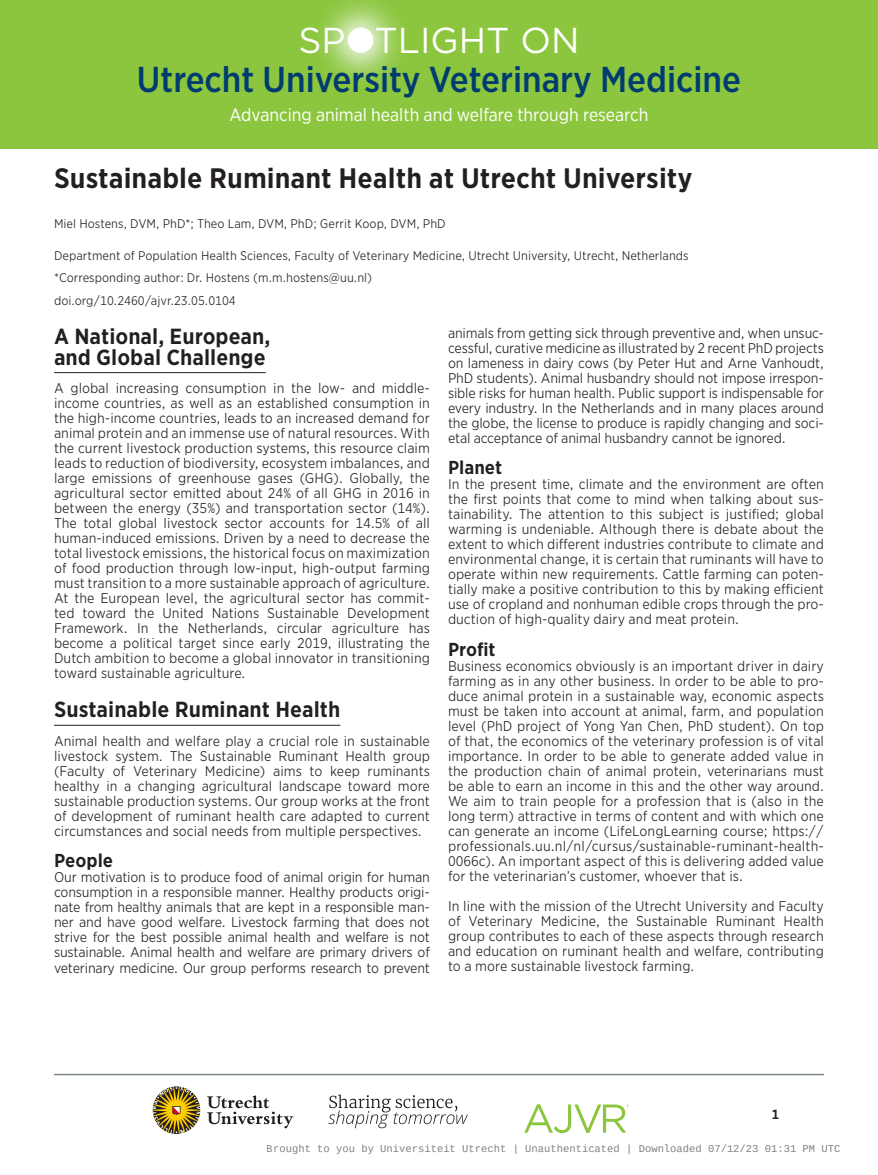
<style>
.page{position:relative;width:878px;height:1175px;background:#fff}
.page>*{position:absolute;margin:0;border:0;box-sizing:border-box;transform-origin:0 0}
.t1{font:500 36px "Gotham Narrow";color:#013c70}
.t2{font:36px "Gotham";color:#fff}
.t3{font:700 27px "Gotham Narrow Office";color:#231f20}
.t4{font:700 21px/21px "Gotham Narrow Office";color:#231f20}
.t5{font:18px "Gotham Narrow";color:#fff}
.t6{font:700 18px "Gotham Narrow Office";color:#231f20}
.t7{font:13.5px/15px "Gotham Narrow Office";color:#231f20;text-align:justify}
.t8{font:700 12.75px "Gotham Narrow Office";color:#231f20}
.t9{font:12px/22.5px "Gotham Narrow Office";color:#231f20}
.t10{font:10.5px "Liberation Mono";color:rgb(0 0 0/.5)}
</style>
<div class="page">
<div style="left:0;top:0;width:878px;height:148px;background:#8bc63e"></div>
<svg style="left:321px;top:0;width:79px;height:80px"></svg>
<div style="left:348px;top:27px;width:25px;height:26px;background:#fff;border-radius:50%"></div>
<svg style="left:524px;top:1104px;width:105px;height:29px"></svg>
<hr style="left:54px;top:1073px;width:770px;height:2px;background:#7b868c">
<svg style="left:153px;top:1086px;width:47px;height:48px"></svg>
<svg style="left:207px;top:1095px;width:86px;height:33px"></svg>
<svg style="left:328px;top:1094px;width:140px;height:34px"></svg>
<hr style="left:54px;top:372px;width:212px;height:1px;background:#231f20">
<hr style="left:54px;top:725px;width:286px;height:1px;background:#231f20">
<h1 class="t2" style="left:298px;top:17px;width:282px">SP TLIGHT ON</h1>
<h1 class="t1" style="left:137px;top:57px;width:605px">Utrecht University Veterinary Medicine</h1>
<h3 class="t5" style="left:229px;top:103px;width:420px">Advancing animal health and welfare through research</h3>
<h2 class="t3" style="left:54px;top:160px;width:640px">Sustainable Ruminant Health at Utrecht University</h2>
<p class="t9" style="left:54px;top:212px;width:393px">Miel Hostens, DVM, PhD*; Theo Lam, DVM, PhD; Gerrit Koop, DVM, PhD</p>
<p class="t9" style="left:54px;top:244px;width:636px">Department of Population Health Sciences, Faculty of Veterinary Medicine, Utrecht University, Utrecht, Netherlands *Corresponding author: Dr. Hostens (m.m.hostens@uu.nl)<br>doi.org/10.2460/ajvr.23.05.0104</p>
<h3 class="t4" style="left:54px;top:325px;width:218px">A National, European, and Global Challenge</h3>
<p class="t7" style="left:54px;top:380px;width:377px">A global increasing consumption in the low- and middle&shy;income countries, as well as an established consumption in the high-income countries, leads to an increased demand for animal protein and an immense use of natural resources. With the current livestock production systems, this resource claim leads to reduction of biodiversity, ecosystem imbalances, and large emissions of greenhouse gases (GHG). Globally, the agricultural sector emitted about 24% of all GHG in 2016 in between the energy (35%) and transportation sector (14%).<br>The total global livestock sector accounts for 14.5% of all human-induced emissions. Driven by a need to decrease the total livestock emissions, the historical focus on maximization of food production through low-input, high-output farming must transition to a more sustainable approach of agriculture.<br>At the European level, the agricultural sector has commit&shy;ted toward the United Nations Sustainable Development Framework. In the Netherlands, circular agriculture has become a political target since early 2019, illustrating the Dutch ambition to become a global innovator in transitioning toward sustainable agriculture.</p>
<h3 class="t4" style="left:54px;top:699px;width:288px">Sustainable Ruminant Health</h3>
<p class="t7" style="left:54px;top:733px;width:377px">Animal health and welfare play a crucial role in sustainable livestock system. The Sustainable Ruminant Health group (Faculty of Veterinary Medicine) aims to keep ruminants healthy in a changing agricultural landscape toward more sustainable production systems. Our group works at the front of development of ruminant health care adapted to current circumstances and social needs from multiple perspectives.</p>
<h3 class="t6" style="left:54px;top:849px;width:61px">People</h3>
<p class="t7" style="left:54px;top:869px;width:377px">Our motivation is to produce food of animal origin for human consumption in a responsible manner. Healthy products origi&shy;nate from healthy animals that are kept in a responsible man&shy;ner and have good welfare. Livestock farming that does not strive for the best possible animal health and welfare is not sustainable. Animal health and welfare are primary drivers of veterinary medicine. Our group performs research to prevent</p>
<p class="t7" style="left:448px;top:325px;width:377px">animals from getting sick through preventive and, when unsuc&shy;cessful, curative medicine as illustrated by 2 recent PhD projects on lameness in dairy cows (by Peter Hut and Arne Vanhoudt, PhD students). Animal husbandry should not impose irrespon&shy;sible risks for human health. Public support is indispensable for every industry. In the Netherlands and in many places around the globe, the license to produce is rapidly changing and soci&shy;etal acceptance of animal husbandry cannot be ignored.</p>
<h3 class="t6" style="left:448px;top:456px;width:56px">Planet</h3>
<p class="t7" style="left:448px;top:476px;width:377px">In the present time, climate and the environment are often the first points that come to mind when talking about sus&shy;tainability. The attention to this subject is justified; global warming is undeniable. Although there is debate about the extent to which different industries contribute to climate and environmental change, it is certain that ruminants will have to operate within new requirements. Cattle farming can poten&shy;tially make a positive contribution to this by making efficient use of cropland and nonhuman edible crops through the pro&shy;duction of high-quality dairy and meat protein.</p>
<h3 class="t6" style="left:448px;top:637px;width:49px">Profit</h3>
<p class="t7" style="left:448px;top:658px;width:377px">Business economics obviously is an important driver in dairy farming as in any other business. In order to be able to pro&shy;duce animal protein in a sustainable way, economic aspects must be taken into account at animal, farm, and population level (PhD project of Yong Yan Chen, PhD student). On top of that, the economics of the veterinary profession is of vital importance. In order to be able to generate added value in the production chain of animal protein, veterinarians must be able to earn an income in this and the other way around.<br>We aim to train people for a profession that is (also in the long term) attractive in terms of content and with which one can generate an income (LifeLongLearning course; https:// professionals.uu.nl/nl/cursus/sustainable-ruminant-health-0066c). An important aspect of this is delivering added value for the veterinarian’s customer, whoever that is.</p>
<p class="t7" style="left:448px;top:898px;width:377px">In line with the mission of the Utrecht University and Faculty of Veterinary Medicine, the Sustainable Ruminant Health group contributes to each of these aspects through research and education on ruminant health and welfare, contributing to a more sustainable livestock farming.</p>
<p class="t8" style="left:771px;top:1105px;width:9px">1</p>
<p class="t10" style="left:267px;top:1143px;width:575px">Brought to you by Universiteit Utrecht | Unauthenticated | Downloaded 07/12/23 01:31 PM UTC</p>
</div>
